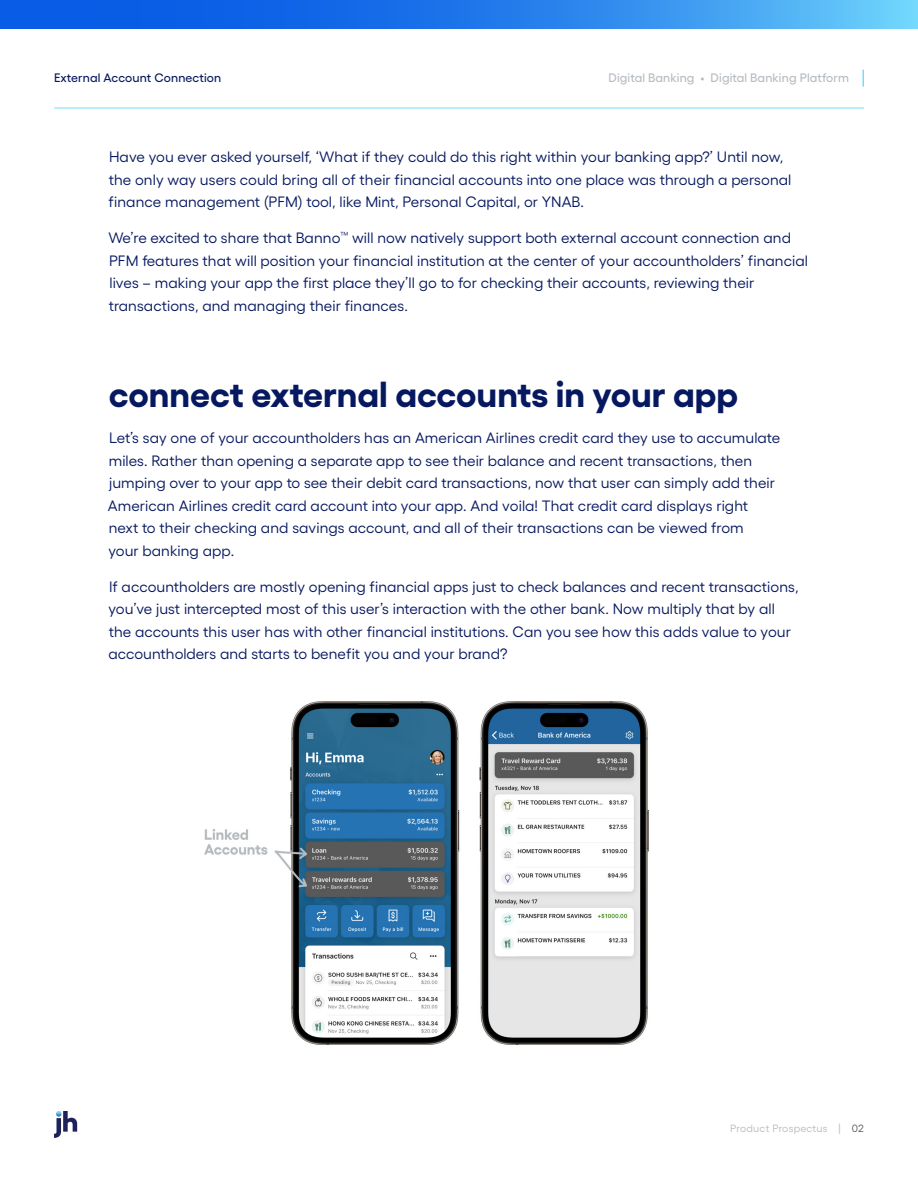
<style>
.page{position:relative;width:918px;height:1188px;background:#fff}
.page>*{position:absolute;margin:0;border:0;box-sizing:border-box;transform-origin:0 0}
.Paragraph_Subheading{font:700 36px "Gellix";color:#06185f}
.Body_Text{font:15px/22.5px "Gellix";letter-spacing:.005em;color:#06185f}
.t1{font:500 12.3px "Gellix";letter-spacing:.01em;color:#b6bbc0}
.t2{font:500 12.3px "Gellix";letter-spacing:.01em;color:#06185f}
.t3{font:10.5px "Gellix";letter-spacing:.015em;color:#b6bbc0}
.s1{color:#575a5d}
</style>
<div class="page">
<svg style="left:0;top:0;width:918px;height:28px;background:#2781eb"></svg>
<svg style="left:862px;top:70px;width:2px;height:17px"></svg>
<hr style="left:54px;top:108px;width:810px;height:1px;background:#76dcfd">
<svg style="left:54px;top:1111px;width:23px;height:27px"></svg>
<img style="left:205px;top:701px;width:443px;height:343px">
<p class="t2" style="left:54px;top:68px;width:169px">External Account Connection</p>
<p class="t1" style="left:609px;top:68px;width:242px">Digital Banking • Digital Banking Platform</p>
<p class="Body_Text" style="left:109px;top:144px;width:684px">Have you ever asked yourself, ‘What if they could do this right within your banking app?’ Until now, the only way users could bring all of their financial accounts into one place was through a personal finance management (PFM) tool, like Mint, Personal Capital, or YNAB.</p>
<p class="Body_Text" style="left:108px;top:225px;width:701px">We’re excited to share that Banno<sup>™</sup> will now natively support both external account connection and PFM features that will position your financial institution at the center of your accountholders’ financial lives – making your app the first place they’ll go to for checking their accounts, reviewing their transactions, and managing their finances.</p>
<p class="Paragraph_Subheading" style="left:109px;top:366px;width:631px">connect external accounts in your app</p>
<p class="Body_Text" style="left:108px;top:425px;width:674px">Let’s say one of your accountholders has an American Airlines credit card they use to accumulate miles. Rather than opening a separate app to see their balance and recent transactions, then jumping over to your app to see their debit card transactions, now that user can simply add their American Airlines credit card account into your app. And voila! That credit card displays right next to their checking and savings account, and all of their transactions can be viewed from<br>your banking app.</p>
<p class="Body_Text" style="left:108px;top:574px;width:692px">If accountholders are mostly opening financial apps just to check balances and recent transactions, you’ve just intercepted most of this user’s interaction with the other bank. Now multiply that by all the accounts this user has with other financial institutions. Can you see how this adds value to your accountholders and starts to benefit you and your brand?</p>
<p class="t3" style="left:730px;top:1120px;width:135px">Product Prospectus | <span class="s1">02</span></p>
</div>
